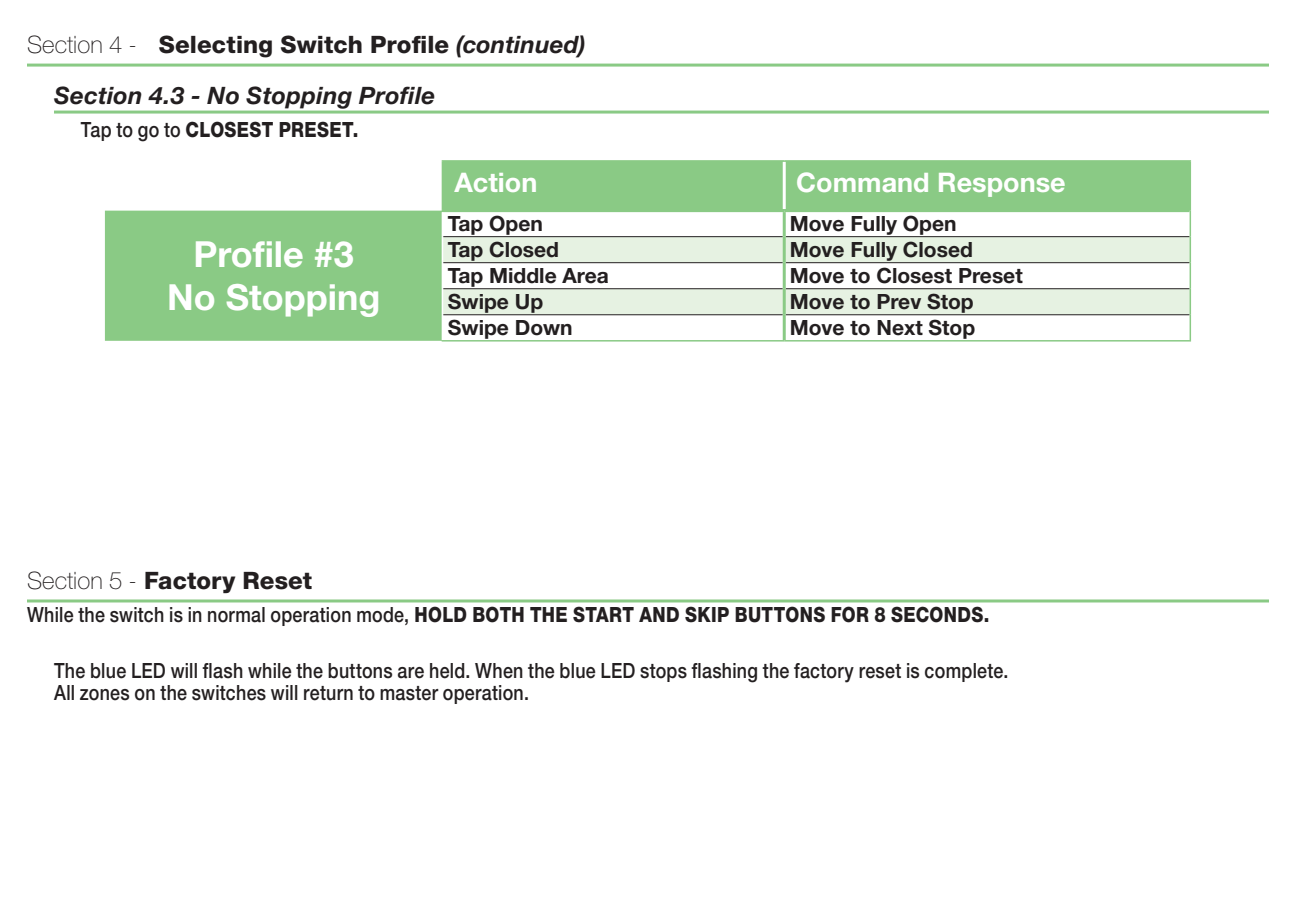
<style>
.page{position:relative;width:1296px;height:918px;background:#fff}
.page>*{position:absolute;margin:0;border:0;box-sizing:border-box;transform-origin:0 0}
.t1{font:700 36px/43.2px "Helvetica Neue LT Pro";color:#fff;text-align:center}
.t2{font:700 27px "Helvetica Neue LT Pro";color:#fff}
.Instructions_Section{font:800 24px "Helvetica Neue LT Std";letter-spacing:.005em;color:#231f20}
.Instructions_Section-2{font:italic 700 24px "Helvetica Neue LT Std";letter-spacing:.015em;color:#231f20}
.IO_Instructions{font:500 21px/22.5px "Helvetica Neue LT Std";letter-spacing:.015em;color:#231f20;scale:.85 1}
.t3{font:700 21px "Helvetica Neue LT Pro";color:#231f20}
.IO_Instructions-2{font:800 21px "Helvetica Neue LT Std";letter-spacing:.02em;color:#231f20;scale:.85 1}
.s1{font-weight:100}
.s2{font-weight:700;font-style:italic}
.s3{font-weight:500}
</style>
<div class="page">
<hr style="left:27px;top:599px;width:1242px;height:3px;background:#8aca85">
<hr style="left:27px;top:64px;width:1242px;height:3px;background:#8aca85">
<hr style="left:54px;top:111px;width:1215px;height:3px;background:#8aca85">
<svg style="left:105px;top:161px;width:1085px;height:180px;fill:#8aca85"></svg>
<svg style="left:443px;top:237px;width:747px;height:77px;fill:#e6f2e2"></svg>
<hr style="left:783px;top:162px;width:3px;height:47px;background:#fff">
<hr style="left:443px;top:236px;width:340px;height:1px;background:#231f20">
<hr style="left:786px;top:236px;width:404px;height:1px;background:#231f20">
<hr style="left:443px;top:262px;width:340px;height:1px;background:#231f20">
<hr style="left:786px;top:262px;width:404px;height:1px;background:#231f20">
<hr style="left:443px;top:288px;width:340px;height:1px;background:#231f20">
<hr style="left:786px;top:288px;width:404px;height:1px;background:#231f20">
<hr style="left:443px;top:314px;width:340px;height:1px;background:#231f20">
<hr style="left:786px;top:314px;width:404px;height:1px;background:#231f20">
<hr style="left:783px;top:212px;width:3px;height:25px;background:#8aca85">
<hr style="left:783px;top:237px;width:3px;height:26px;background:#8aca85">
<hr style="left:783px;top:263px;width:3px;height:26px;background:#8aca85">
<hr style="left:783px;top:289px;width:3px;height:26px;background:#8aca85">
<hr style="left:783px;top:315px;width:3px;height:25px;background:#8aca85">
<hr style="left:442px;top:209px;width:342px;height:3px;background:#8aca85">
<hr style="left:784px;top:209px;width:406px;height:3px;background:#8aca85">
<hr style="left:442px;top:160px;width:342px;height:2px;background:#8aca85">
<hr style="left:442px;top:162px;width:1px;height:47px;background:#8aca85">
<hr style="left:784px;top:160px;width:407px;height:2px;background:#8aca85">
<hr style="left:1190px;top:162px;width:1px;height:49px;background:#8aca85">
<svg style="left:1190px;top:211px;width:1px;height:129px"></svg>
<hr style="left:442px;top:340px;width:342px;height:2px;background:#8aca85">
<hr style="left:784px;top:340px;width:407px;height:2px;background:#8aca85">
<svg style="left:442px;top:212px;width:1px;height:128px"></svg>
<p class="Instructions_Section" style="left:27px;top:30px;width:560px"><span class="s1">Section 4 -</span> Selecting Switch Profile <span class="s2">(continued)</span></p>
<p class="Instructions_Section-2" style="left:54px;top:81px;width:383px">Section 4.3 - No Stopping Profile</p>
<p class="IO_Instructions-2" style="left:81px;top:117px;width:328px"><span class="s3">Tap to go to</span> CLOSEST PRESET.</p>
<p class="t2" style="left:454px;top:166px;width:84px">Action</p>
<p class="t2" style="left:796px;top:166px;width:271px">Command Response</p>
<p class="t1" style="left:167px;top:232px;width:215px">Profile #3<br>No Stopping</p>
<p class="t3" style="left:448px;top:211px;width:96px">Tap Open</p>
<p class="t3" style="left:790px;top:211px;width:168px">Move Fully Open</p>
<p class="t3" style="left:448px;top:237px;width:113px">Tap Closed</p>
<p class="t3" style="left:790px;top:237px;width:185px">Move Fully Closed</p>
<p class="t3" style="left:448px;top:263px;width:162px">Tap Middle Area</p>
<p class="t3" style="left:790px;top:263px;width:234px">Move to Closest Preset</p>
<p class="t3" style="left:448px;top:289px;width:97px">Swipe Up</p>
<p class="t3" style="left:790px;top:289px;width:186px">Move to Prev Stop</p>
<p class="t3" style="left:448px;top:315px;width:126px">Swipe Down</p>
<p class="t3" style="left:790px;top:315px;width:187px">Move to Next Stop</p>
<p class="Instructions_Section" style="left:27px;top:566px;width:287px"><span class="s1">Section 5 -</span> Factory Reset</p>
<p class="IO_Instructions-2" style="left:27px;top:602px;width:1134px"><span class="s3">While the switch is in normal operation mode,</span> HOLD BOTH THE START AND SKIP BUTTONS FOR 8 SECONDS.</p>
<p class="IO_Instructions" style="left:54px;top:659px;width:1124px">The blue LED will flash while the buttons are held. When the blue LED stops flashing the factory reset is complete.<br>All zones on the switches will return to master operation.</p>
</div>
